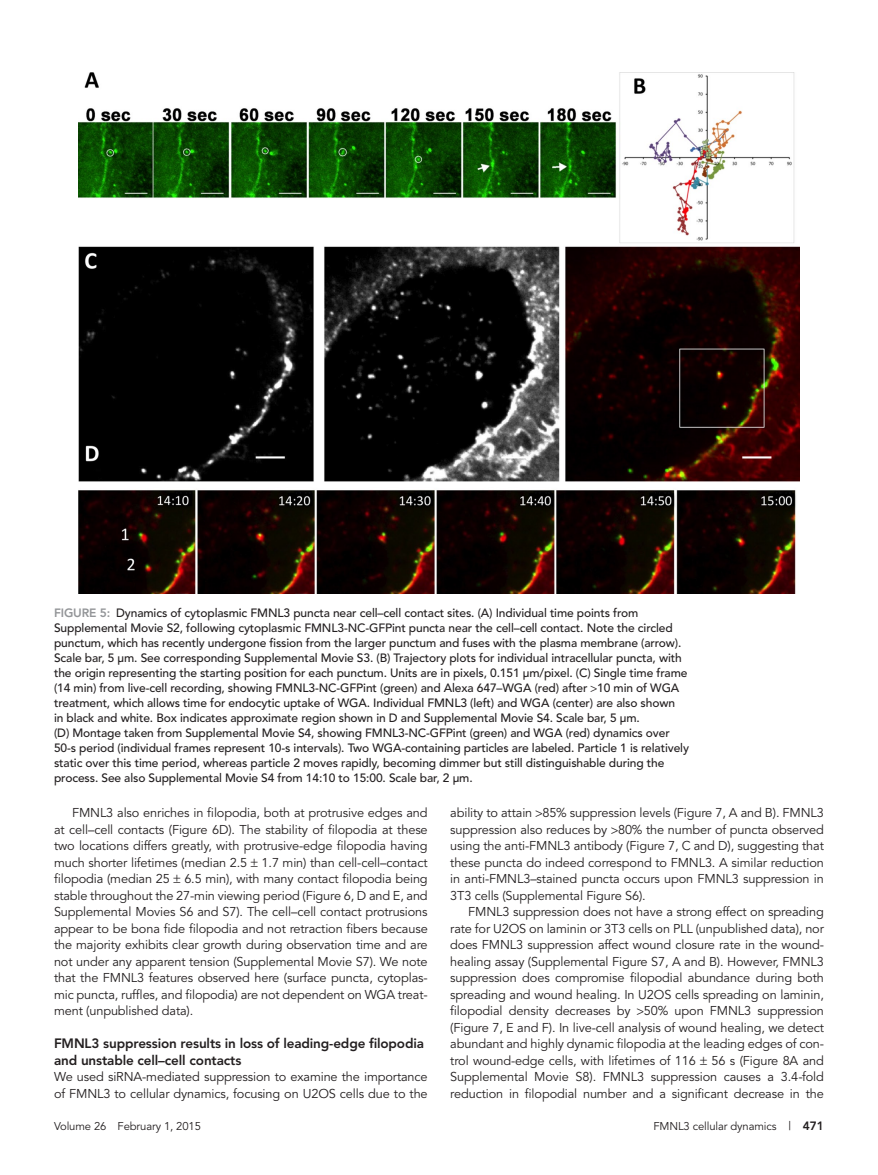
<style>
.page{position:relative;width:878px;height:1175px;background:#fff}
.page>*{position:absolute;margin:0;border:0;box-sizing:border-box;transform-origin:0 0}
.t1{font:800 13.5px/16.5px "Avenir";letter-spacing:-.01em;color:#231f20}
.Para{font:12.75px/16.5px "Avenir";letter-spacing:-.01em;color:#231f20;text-align:justify}
.ParaFL{font:12.75px/16.5px "Avenir";letter-spacing:-.01em;color:#231f20;text-align:justify}
.FigCaption_35_5p{font:500 12px/15px "Avenir";letter-spacing:-.01em;color:#231f20}
.t2{font:11.25px "Avenir";letter-spacing:-.01em;color:#231f20}
.s1{font-weight:800;color:#939598}
.s2{font-style:italic}
.s3{font-size:12px}
.s4{font-weight:800;font-size:12px}
</style>
<div class="page">
<img style="left:79px;top:72px;width:720px;height:521px">
<p class="FigCaption_35_5p" style="left:54px;top:605px;width:636px"><span class="s1">FIGURE 5:</span> Dynamics of cytoplasmic FMNL3 puncta near cell–cell contact sites. (A) Individual time points from Supplemental Movie S2, following cytoplasmic FMNL3-NC-GFPint puncta near the cell–cell contact. Note the circled punctum, which has recently undergone fission from the larger punctum and fuses with the plasma membrane (arrow).<br>Scale bar, 5 μm. See corresponding Supplemental Movie S3. (B) Trajectory plots for individual intracellular puncta, with the origin representing the starting position for each punctum. Units are in pixels, 0.151 μm/pixel. (C) Single time frame (14 min) from live-cell recording, showing FMNL3-NC-GFPint (green) and Alexa 647–WGA (red) after 10 min of WGA treatment, which allows time for endocytic uptake of WGA. Individual FMNL3 (left) and WGA (center) are also shown<br>in black and white. Box indicates approximate region shown in D and Supplemental Movie S4. Scale bar, 5 μm.<br>(D) Montage taken from Supplemental Movie S4, showing FMNL3-NC-GFPint (green) and WGA (red) dynamics over 50-s period (individual frames represent 10-s intervals). Two WGA-containing particles are labeled. Particle 1 is relatively static over this time period, whereas particle 2 moves rapidly, becoming dimmer but still distinguishable during the process. See also Supplemental Movie S4 from 14:10 to 15:00. Scale bar, 2 μm.</p>
<p class="Para" style="left:54px;top:804px;width:375px;text-indent:18px">FMNL3 also enriches in filopodia, both at protrusive edges and at cell–cell contacts (Figure 6D). The stability of filopodia at these two locations differs greatly, with protrusive-edge filopodia having much shorter lifetimes (median 2.5 1.7 min) than cell-cell–contact filopodia (median 25 6.5 min), with many contact filopodia being stable throughout the 27-min viewing period (Figure 6, D and E, and Supplemental Movies S6 and S7). The cell–cell contact protrusions appear to be bona fide filopodia and not retraction fibers because the majority exhibits clear growth during observation time and are not under any apparent tension (Supplemental Movie S7). We note that the FMNL3 features observed here (surface puncta, cytoplas&shy;mic puncta, ruffles, and filopodia) are not dependent on WGA treat&shy;ment (unpublished data).</p>
<h2 class="t1" style="left:54px;top:1035px;width:371px">FMNL3 suppression results in loss of leading-edge filopodia and unstable cell–cell contacts</h2>
<p class="ParaFL" style="left:54px;top:1068px;width:375px">We used siRNA-mediated suppression to examine the importance of FMNL3 to cellular dynamics, focusing on U2OS cells due to the</p>
<p class="ParaFL" style="left:450px;top:804px;width:375px">ability to attain 85% suppression levels (Figure 7, A and B). FMNL3 suppression also reduces by 80% the number of puncta observed using the anti-FMNL3 antibody (Figure 7, C and D), suggesting that these puncta do indeed correspond to FMNL3. A similar reduction in anti-FMNL3–stained puncta occurs upon FMNL3 suppression in 3T3 cells (Supplemental Figure S6).</p>
<p class="Para" style="left:450px;top:903px;width:375px;text-indent:18px">FMNL3 suppression does not have a strong effect on spreading rate for U2OS on laminin or 3T3 cells on PLL (unpublished data), nor does FMNL3 suppression affect wound closure rate in the wound&shy;healing assay (Supplemental Figure S7, A and B). However, FMNL3 suppression does compromise filopodial abundance during both spreading and wound healing. In U2OS cells spreading on laminin, filopodial density decreases by 50% upon FMNL3 suppression (Figure 7, E and F). In live-cell analysis of wound healing, we detect abundant and highly dynamic filopodia at the leading edges of con&shy;trol wound-edge cells, with lifetimes of 116 56 s (Figure 8A and Supplemental Movie S8). FMNL3 suppression causes a 3.4<span class="s2">-</span>fold reduction in filopodial number and a significant decrease in the</p>
<p class="t2" style="left:54px;top:1119px;width:148px">Volume 26 February 1, 2015</p>
<p class="t2" style="left:653px;top:1119px;width:172px">FMNL3 cellular dynamics <span class="s3">|</span> <span class="s4">471</span></p>
</div>
